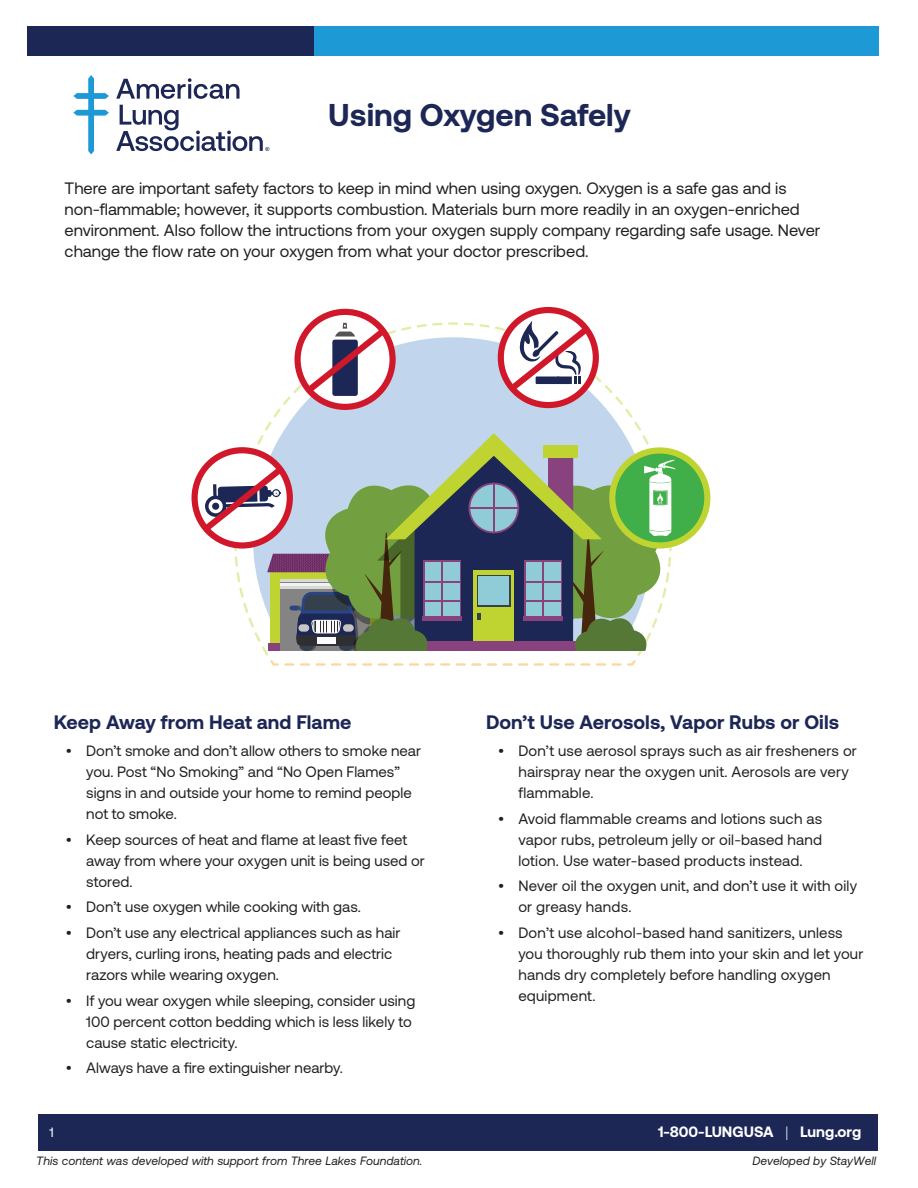
<style>
.page{position:relative;width:918px;height:1188px;background:#fff}
.page>*{position:absolute;margin:0;border:0;box-sizing:border-box;transform-origin:0 0}
.t1{font:700 31.5px "Aeonik";color:#1d2756}
.t2{font:700 19.5px "Aeonik";color:#1d2756}
.t3{font:16.5px/21px "Aeonik";color:#231f20}
.t4{font:15px/21px "Aeonik";letter-spacing:.005em;color:#231f20}
.t5{font:700 15px "Aeonik";color:#fff}
.t6{font:13.5px "Aeonik";color:#fff}
.t7{font:italic 12px "Aeonik";color:#231f20}
.s1{font-weight:300}
</style>
<div class="page">
<svg style="left:73px;top:75px;width:36px;height:80px"></svg>
<svg style="left:116px;top:78px;width:124px;height:21px"></svg>
<svg style="left:116px;top:105px;width:153px;height:46px"></svg>
<div style="left:39px;top:27px;width:840px;height:29px;background:#1d99d6"></div>
<div style="left:38px;top:1114px;width:840px;height:37px;background:#1d2756"></div>
<div style="left:27px;top:27px;width:286px;height:29px;background:#1d2756"></div>
<svg style="left:270px;top:660px;width:24px;height:6px"></svg>
<svg style="left:300px;top:663px;width:41px;height:3px"></svg>
<svg style="left:347px;top:663px;width:25px;height:3px"></svg>
<svg style="left:378px;top:663px;width:41px;height:3px"></svg>
<svg style="left:425px;top:663px;width:25px;height:3px"></svg>
<svg style="left:456px;top:663px;width:25px;height:3px"></svg>
<svg style="left:487px;top:663px;width:41px;height:3px"></svg>
<svg style="left:534px;top:663px;width:25px;height:3px"></svg>
<svg style="left:565px;top:663px;width:41px;height:3px"></svg>
<svg style="left:612px;top:660px;width:24px;height:6px"></svg>
<svg style="left:264px;top:322px;width:378px;height:334px;fill:#c1d6ed"></svg>
<div style="left:612px;top:450px;width:95px;height:95px;background:#40ae49;border-radius:50%"></div>
<div style="left:609px;top:447px;width:101px;height:102px;border:6px solid #bfd430;border-radius:50%"></div>
<svg style="left:298px;top:312px;width:95px;height:95px"></svg>
<div style="left:295px;top:309px;width:101px;height:101px;border:6px solid #d1172a;border-radius:50%"></div>
<svg style="left:302px;top:322px;width:91px;height:75px"></svg>
<svg style="left:501px;top:310px;width:95px;height:95px"></svg>
<div style="left:498px;top:307px;width:101px;height:101px;border:6px solid #d1172a;border-radius:50%"></div>
<svg style="left:505px;top:320px;width:91px;height:79px"></svg>
<div style="left:192px;top:447px;width:101px;height:102px;border:6px solid #d1172a;border-radius:50%"></div>
<svg style="left:199px;top:433px;width:477px;height:218px"></svg>
<h1 class="t1" style="left:328px;top:97px;width:304px">Using Oxygen Safely</h1>
<p class="t3" style="left:65px;top:178px;width:757px">There are important safety factors to keep in mind when using oxygen. Oxygen is a safe gas and is non-flammable; however, it supports combustion. Materials burn more readily in an oxygen-enriched environment. Also follow the intructions from your oxygen supply company regarding safe usage. Never change the flow rate on your oxygen from what your doctor prescribed.</p>
<h2 class="t2" style="left:54px;top:711px;width:299px">Keep Away from Heat and Flame</h2>
<p class="t4" style="left:86px;top:741px;width:336px;text-indent:-20px">• Don’t smoke and don’t allow others to smoke near you. Post “No Smoking” and “No Open Flames” signs in and outside your home to remind people not to smoke.</p>
<p class="t4" style="left:86px;top:829px;width:340px;text-indent:-20px">• Keep sources of heat and flame at least five feet away from where your oxygen unit is being used or stored.</p>
<p class="t4" style="left:66px;top:897px;width:296px">• Don’t use oxygen while cooking with gas.</p>
<p class="t4" style="left:86px;top:922px;width:316px;text-indent:-20px">• Don’t use any electrical appliances such as hair dryers, curling irons, heating pads and electric razors while wearing oxygen.</p>
<p class="t4" style="left:86px;top:990px;width:331px;text-indent:-20px">• If you wear oxygen while sleeping, consider using<br>100 percent cotton bedding which is less likely to cause static electricity.</p>
<p class="t4" style="left:66px;top:1057px;width:278px">• Always have a fire extinguisher nearby.</p>
<p class="t6" style="left:49px;top:1125px;width:6px">1</p>
<h2 class="t2" style="left:486px;top:711px;width:355px">Don’t Use Aerosols, Vapor Rubs or Oils</h2>
<p class="t4" style="left:518px;top:741px;width:340px;text-indent:-20px">• Don’t use aerosol sprays such as air fresheners or hairspray near the oxygen unit. Aerosols are very flammable.</p>
<p class="t4" style="left:518px;top:808px;width:305px;text-align:justify;text-indent:-20px">• Avoid flammable creams and lotions such as vapor rubs, petroleum jelly or oil-based hand lotion. Use water-based products instead.</p>
<p class="t4" style="left:518px;top:876px;width:340px;text-indent:-20px">• Never oil the oxygen unit, and don’t use it with oily or greasy hands.</p>
<p class="t4" style="left:518px;top:922px;width:347px;text-indent:-20px">• Don’t use alcohol-based hand sanitizers, unless you thoroughly rub them into your skin and let your hands dry completely before handling oxygen equipment.</p>
<p class="t5" style="left:658px;top:1123px;width:205px">1-800-LUNGUSA <span class="s1">|</span> Lung.org</p>
<p class="t7" style="left:36px;top:1154px;width:388px">This content was developed with support from Three Lakes Foundation.</p>
<p class="t7" style="left:752px;top:1154px;width:125px">Developed by StayWell</p>
</div>
